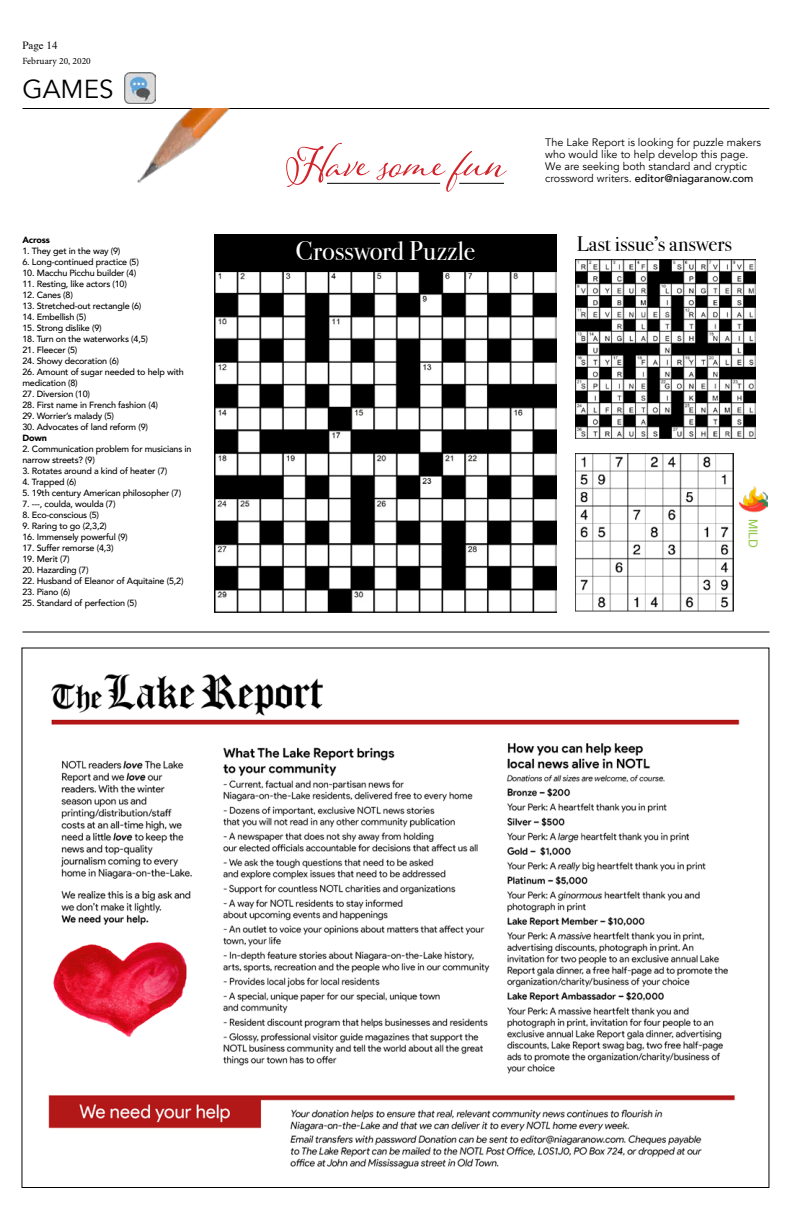
<style>
.page{position:relative;width:792px;height:1224px;background:#fff}
.page>*{position:absolute;margin:0;border:0;box-sizing:border-box;transform-origin:0 0}
.t1{font:55px "Adorn S Pomander";letter-spacing:.01em;color:#d2232a}
.t2{font:26.9px "Bodoni Svty Two ITCTT";letter-spacing:-.005em;color:#fff}
.t3{font:26px "Avenir";color:#000}
.t4{font:21px "Bodoni Svty Two ITCTT";color:#000}
.t5{font:12.2px "Helvetica";color:#8ec743}
.t6{font:11px "Times";color:#000}
.t7{font:10.9px/12px "Avenir";color:#000}
.t8{font:9.5px "Minion Pro";color:#000}
.t9{font:500 9px/11px "Avenir";letter-spacing:-.02em;color:#000}
.t10{font:900 9px "Avenir";letter-spacing:-.02em;color:#000}
.s1{font-weight:500}
</style>
<div class="page">
<hr style="left:22px;top:108px;width:747px;height:1px;background:#000">
<img style="left:125px;top:72px;width:12px;height:31px">
<img style="left:137px;top:72px;width:93px;height:111px">
<hr style="left:327px;top:183px;width:113px;height:1px;background:#000">
<div style="left:179px;top:45px;width:122px;height:63px;background:#fff"></div>
<img style="left:214px;top:271px;width:342px;height:342px">
<div style="left:214px;top:234px;width:342px;height:37px;background:#000"></div>
<img style="left:576px;top:454px;width:157px;height:158px">
<img style="left:576px;top:260px;width:179px;height:179px">
<hr style="left:459px;top:183px;width:45px;height:1px;background:#000">
<img style="left:740px;top:486px;width:27px;height:27px">
<hr style="left:22px;top:632px;width:748px;height:1px;background:#000">
<img style="left:48px;top:674px;width:692px;height:495px">
<p class="t6" style="left:22px;top:35px;width:37px">Page 14</p>
<p class="t8" style="left:22px;top:54px;width:70px">February 20, 2020</p>
<h3 class="t3" style="left:22px;top:74px;width:93px">GAMES</h3>
<p class="t10" style="left:22px;top:232px;width:29px">Across</p>
<p class="t9" style="left:22px;top:245px;width:100px">1. They get in the way (9)</p>
<p class="t9" style="left:22px;top:256px;width:118px">6. Long-continued practice (5)</p>
<p class="t9" style="left:22px;top:267px;width:115px">10. Macchu Picchu builder (4)</p>
<p class="t9" style="left:22px;top:278px;width:106px">11. Resting, like actors (10)</p>
<p class="t9" style="left:22px;top:289px;width:52px">12. Canes (8)</p>
<p class="t9" style="left:22px;top:300px;width:121px">13. Stretched-out rectangle (6)</p>
<p class="t9" style="left:22px;top:311px;width:65px">14. Embellish (5)</p>
<p class="t9" style="left:22px;top:322px;width:81px">15. Strong dislike (9)</p>
<p class="t9" style="left:22px;top:333px;width:127px">18. Turn on the waterworks (4,5)</p>
<p class="t9" style="left:22px;top:344px;width:57px">21. Fleecer (5)</p>
<p class="t9" style="left:22px;top:355px;width:98px">24. Showy decoration (6)</p>
<p class="t9" style="left:22px;top:366px;width:163px">26. Amount of sugar needed to help with medication (8)</p>
<p class="t9" style="left:22px;top:388px;width:69px">27. Diversion (10)</p>
<p class="t9" style="left:22px;top:399px;width:137px">28. First name in French fashion (4)</p>
<p class="t9" style="left:22px;top:410px;width:93px">29. Worrier’s malady (5)</p>
<p class="t9" style="left:22px;top:421px;width:127px">30. Advocates of land reform (9)</p>
<p class="t10" style="left:22px;top:430px;width:26px">Down</p>
<p class="t9" style="left:22px;top:443px;width:171px">2. Communication problem for musicians in narrow streets? (9)</p>
<p class="t9" style="left:22px;top:465px;width:146px">3. Rotates around a kind of heater (7)</p>
<p class="t9" style="left:22px;top:476px;width:56px">4. Trapped (6)</p>
<p class="t9" style="left:22px;top:487px;width:160px">5. 19th century American philosopher (7)</p>
<p class="t9" style="left:22px;top:498px;width:95px">7. ---, coulda, woulda (7)</p>
<p class="t9" style="left:22px;top:509px;width:78px">8. Eco-conscious (5)</p>
<p class="t9" style="left:22px;top:520px;width:86px">9. Raring to go (2,3,2)</p>
<p class="t9" style="left:22px;top:531px;width:107px">16. Immensely powerful (9)</p>
<p class="t9" style="left:22px;top:542px;width:93px">17. Suffer remorse (4,3)</p>
<p class="t9" style="left:22px;top:553px;width:49px">19. Merit (7)</p>
<p class="t9" style="left:22px;top:564px;width:68px">20. Hazarding (7)</p>
<p class="t9" style="left:22px;top:575px;width:163px">22. Husband of Eleanor of Aquitaine (5,2)</p>
<p class="t9" style="left:22px;top:586px;width:49px">23. Piano (6)</p>
<p class="t9" style="left:22px;top:597px;width:116px">25. Standard of perfection (5)</p>
<h1 class="t1" style="left:286px;top:124px;width:221px">Have some fun</h1>
<h2 class="t2" style="left:296px;top:229px;width:181px">Crossword Puzzle</h2>
<p class="t7" style="left:545px;top:137px;width:217px">The Lake Report is looking for puzzle makers who would like to help develop this page.<br>We are seeking both standard and cryptic crossword writers. <span class="s1">editor@niagaranow.com</span></p>
<h3 class="t4" style="left:577px;top:227px;width:157px">Last issue’s answers</h3>
<h3 class="t5" style="left:763px;top:519px;width:30px;rotate:90deg">MILD</h3>
</div>
